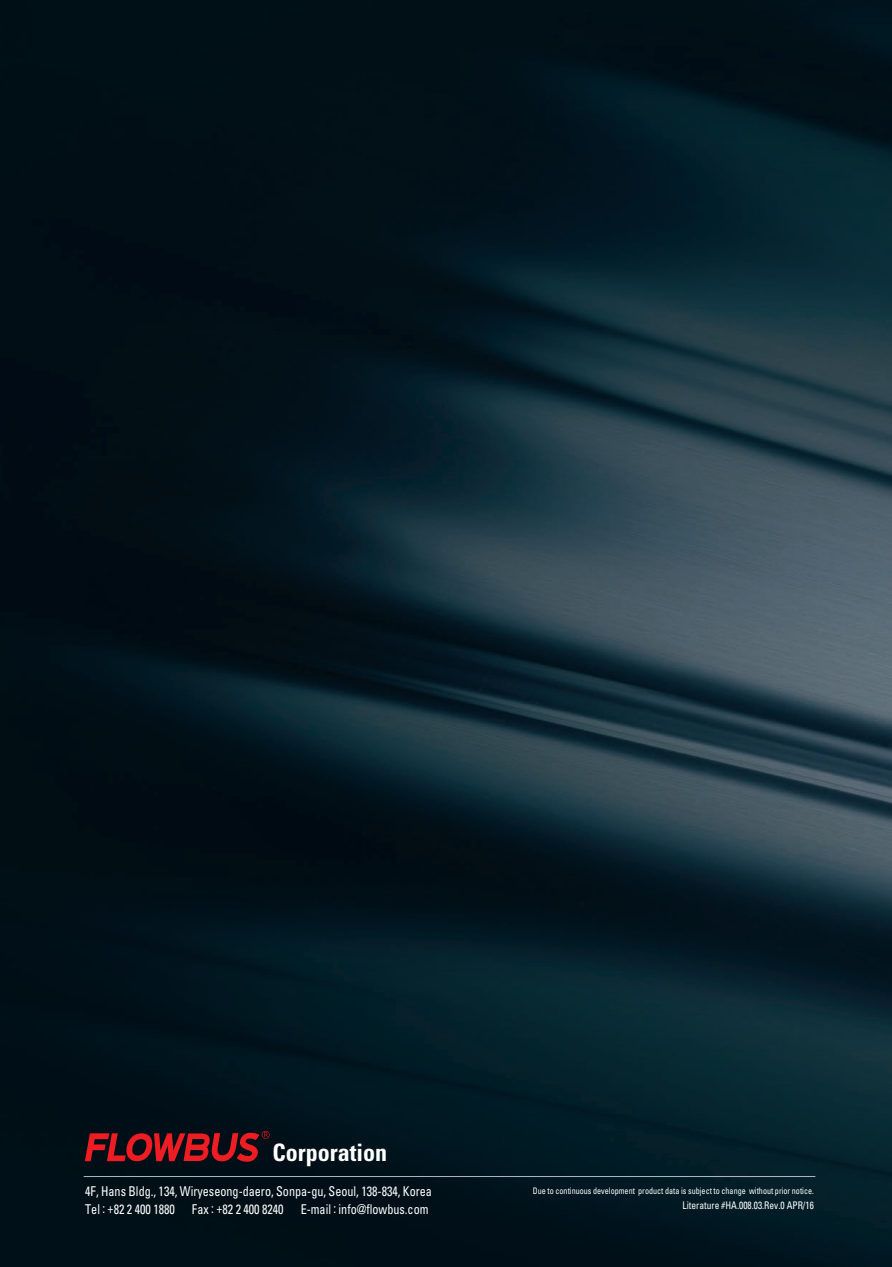
<style>
.page{position:relative;width:892px;height:1267px;background:#fff}
.page>*{position:absolute;margin:0;border:0;box-sizing:border-box;transform-origin:0 0}
.t1{font:700 condensed 24px "Univers";color:#fff}
.t2{font:condensed 13.5px/18px "Univers";color:#fff;scale:.9 1}
.t3{font:condensed 10.5px "Univers";color:#fff;scale:.9 1}
.t4{font:condensed 9px "Univers";color:#fff;scale:.9 1}
</style>
<div class="page">
<img style="left:0;top:0;width:891px;height:1266px">
<svg style="left:85px;top:1130px;width:184px;height:31px;background:#6b151c"></svg>
<hr style="left:84px;top:1176px;width:731px;height:1px;background:#b1b9bf">
<h1 class="t1" style="left:272px;top:1144px;width:116px">Corporation</h1>
<p class="t2" style="left:85px;top:1183px;width:387px">4F, Hans Bldg., 134, Wiryeseong-daero, Sonpa-gu, Seoul, 138-834, Korea<br>Tel : +82 2 400 1880</p>
<p class="t2" style="left:192px;top:1201px;width:103px">Fax : +82 2 400 8240</p>
<p class="t2" style="left:301px;top:1201px;width:143px">E-mail : info@flowbus.com</p>
<p class="t4" style="left:533px;top:1187px;width:314px">Due to continuous development product data is subject to change without prior notice.</p>
<p class="t3" style="left:682px;top:1201px;width:147px">Literature #HA.008.03.Rev.0 APR/16</p>
</div>
